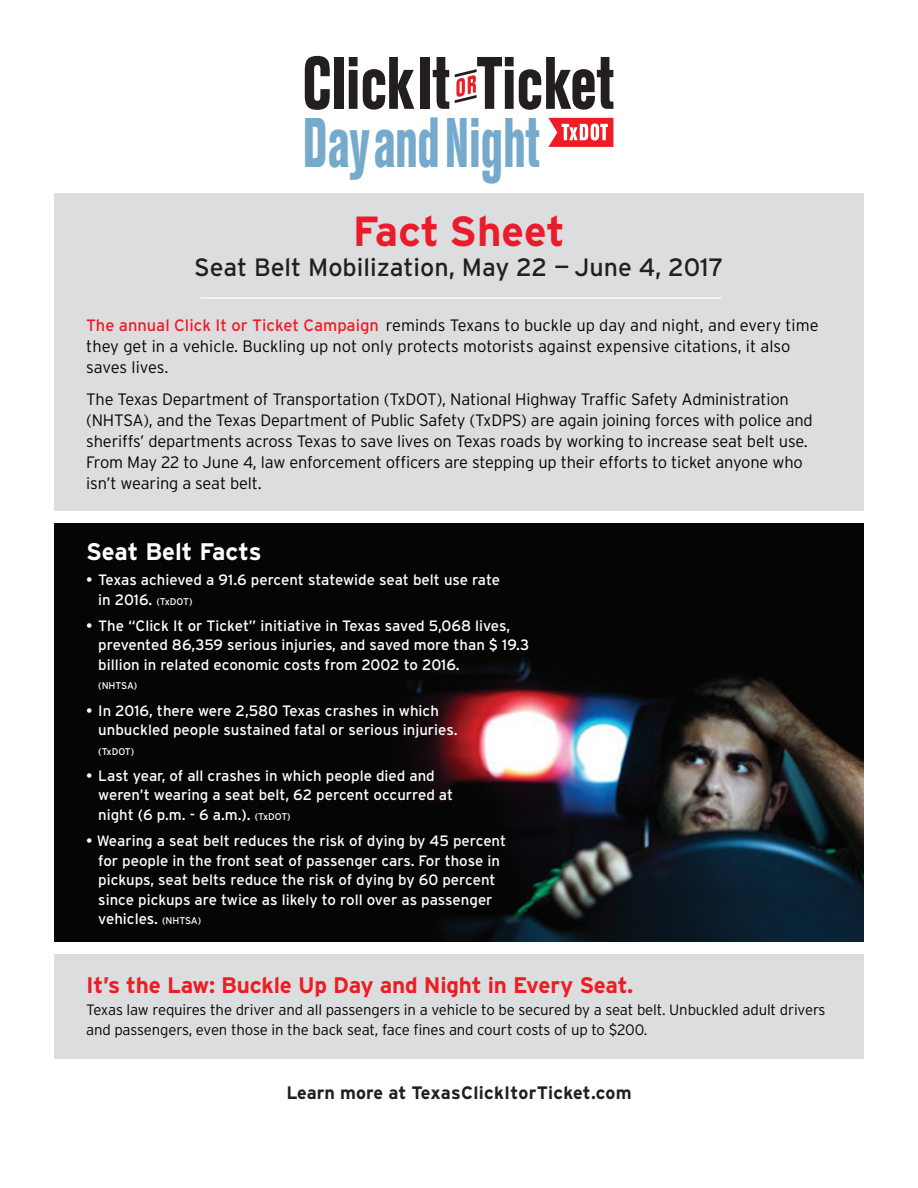
<style>
.page{position:relative;width:918px;height:1188px;background:#fff}
.page>*{position:absolute;margin:0;border:0;box-sizing:border-box;transform-origin:0 0}
.t1{font:73.65px "BCA Grotesk Bld";letter-spacing:.02em;color:#76aacc;scale:.65 1}
.t2{font:700 42px "Interstate";color:#ea1c2c}
.t3{font:25.05px "Interstate";color:#231f20}
.t4{font:700 24px "Interstate";letter-spacing:-.005em;color:#fff}
.t5{font:700 22.5px "Interstate";letter-spacing:-.01em;color:#ee1d23}
.t6{font:700 18px "Interstate";letter-spacing:.005em;color:#231f20}
.t7{font:300 16.5px/21px "Interstate";letter-spacing:-.01em;color:#040503}
.t8{font:15px/19.5px "Interstate";color:#fff}
.t9{font:300 15px/19.5px "Interstate";letter-spacing:-.01em;color:#040503}
.t10{font:9.75px "Interstate";letter-spacing:-.01em;color:#fff}
.s1{font-weight:400;color:#ee1d23}
.s2{font-size:9.75px}
</style>
<div class="page">
<img style="left:54px;top:523px;width:810px;height:418px">
<div style="left:54px;top:954px;width:810px;height:104px;background:#dcdddf"></div>
<svg style="left:548px;top:118px;width:65px;height:29px"></svg>
<svg style="left:305px;top:56px;width:25px;height:54px"></svg>
<div style="left:334px;top:57px;width:10px;height:52px;background:#231f20"></div>
<svg style="left:349px;top:57px;width:65px;height:53px"></svg>
<div style="left:420px;top:57px;width:10px;height:52px;background:#231f20"></div>
<svg style="left:433px;top:57px;width:16px;height:52px"></svg>
<svg style="left:455px;top:57px;width:158px;height:53px"></svg>
<div style="left:54px;top:193px;width:810px;height:318px;background:#dcdddf"></div>
<hr style="left:201px;top:297px;width:520px;height:2px;background:#fff">
<p class="t1" style="left:303px;top:117px;width:367px">Day and Night</p>
<p class="t2" style="left:353px;top:207px;width:214px">Fact Sheet</p>
<p class="t3" style="left:194px;top:254px;width:531px">Seat Belt Mobilization, May 22 — June 4, 2017</p>
<p class="t7" style="left:86px;top:315px;width:734px"><span class="s1">The annual Click It or Ticket Campaign</span> reminds Texans to buckle up day and night, and every time they get in a vehicle. Buckling up not only protects motorists against expensive citations, it also saves lives.</p>
<p class="t7" style="left:86px;top:389px;width:728px">The Texas Department of Transportation (TxDOT), National Highway Traffic Safety Administration (NHTSA), and the Texas Department of Public Safety (TxDPS) are again joining forces with police and sheriffs’ departments across Texas to save lives on Texas roads by working to increase seat belt use.<br>From May 22 to June 4, law enforcement officers are stepping up their efforts to ticket anyone who isn’t wearing a seat belt.</p>
<p class="t4" style="left:86px;top:538px;width:177px">Seat Belt Facts</p>
<p class="t8" style="left:98px;top:570px;width:404px;text-indent:-12px">• Texas achieved a 91.6 percent statewide seat belt use rate in 2016. <span class="s2">(TxDOT)</span></p>
<p class="t8" style="left:98px;top:616px;width:433px;text-indent:-12px">• The “Click It or Ticket” initiative in Texas saved 5,068 lives, prevented 86,359 serious injuries, and saved more than $ 19.3 billion in related economic costs from 2002 to 2016.</p>
<p class="t10" style="left:98px;top:680px;width:41px">(NHTSA)</p>
<p class="t8" style="left:98px;top:700px;width:361px;text-indent:-12px">• In 2016, there were 2,580 Texas crashes in which unbuckled people sustained fatal or serious injuries.</p>
<p class="t10" style="left:98px;top:746px;width:38px">(TxDOT)</p>
<p class="t8" style="left:98px;top:766px;width:357px;text-indent:-12px">• Last year, of all crashes in which people died and weren’t wearing a seat belt, 62 percent occurred at night (6 p.m. - 6 a.m.). <span class="s2">(TxDOT)</span></p>
<p class="t8" style="left:98px;top:831px;width:409px;text-indent:-12px">• Wearing a seat belt reduces the risk of dying by 45 percent for people in the front seat of passenger cars. For those in pickups, seat belts reduce the risk of dying by 60 percent since pickups are twice as likely to roll over as passenger vehicles. <span class="s2">(NHTSA)</span></p>
<p class="t5" style="left:86px;top:973px;width:549px">It’s the Law: Buckle Up Day and Night in Every Seat.</p>
<p class="t9" style="left:86px;top:1000px;width:741px">Texas law requires the driver and all passengers in a vehicle to be secured by a seat belt. Unbuckled adult drivers and passengers, even those in the back seat, face fines and court costs of up to $200.</p>
<p class="t6" style="left:286px;top:1082px;width:347px">Learn more at TexasClickItorTicket.com</p>
</div>
